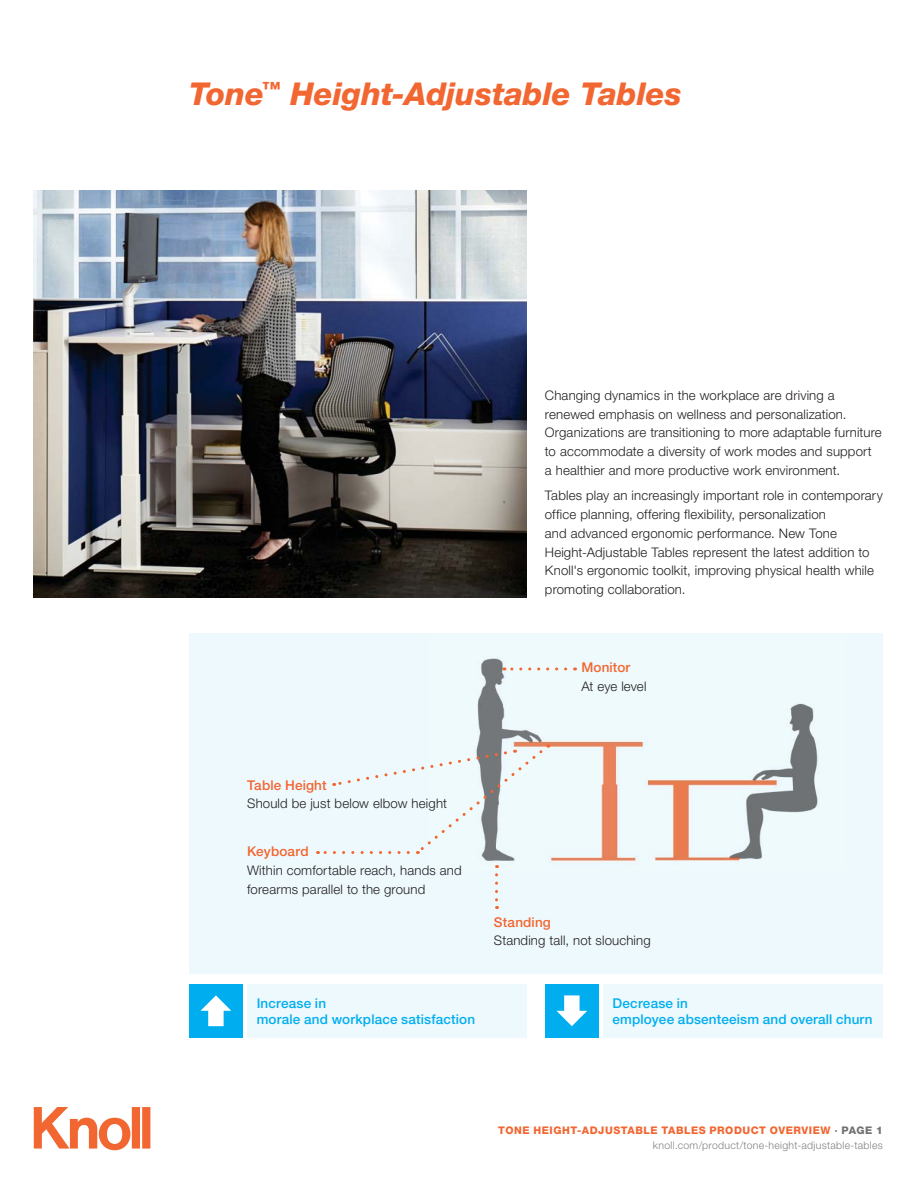
<style>
.page{position:relative;width:918px;height:1188px;background:#fff}
.page>*{position:absolute;margin:0;border:0;box-sizing:border-box;transform-origin:0 0}
.t1{font:italic 800 31.5px "Helvetica Neue";letter-spacing:-.005em;color:#f26631}
.t2{font:500 13.5px/16.5px "Helvetica Neue";letter-spacing:.01em;color:#00aeef}
.t3{font:500 13.5px "Helvetica Neue";letter-spacing:.01em;color:#f26631}
.t4{font:300 13.2px/18.8px "Helvetica Neue";letter-spacing:.01em;color:#231f20}
.t5{font:300 10.5px/15.1px "Helvetica Neue";letter-spacing:.03em;color:#808285;text-align:right}
.s1{font-weight:800;color:#f26631}
.s2{font-weight:800;color:#717073}
</style>
<div class="page">
<div style="left:189px;top:633px;width:694px;height:341px;background:#eef9fe"></div>
<img style="left:34px;top:191px;width:492px;height:406px">
<svg style="left:34px;top:1107px;width:96px;height:43px"></svg>
<div style="left:132px;top:1107px;width:8px;height:42px;background:#f26631"></div>
<div style="left:142px;top:1107px;width:8px;height:42px;background:#f26631"></div>
<img style="left:477px;top:658px;width:341px;height:211px">
<svg style="left:504px;top:667px;width:62px;height:3px"></svg>
<svg style="left:495px;top:875px;width:3px;height:34px"></svg>
<svg style="left:318px;top:745px;width:231px;height:109px"></svg>
<div style="left:248px;top:984px;width:279px;height:54px;background:#eef9fe"></div>
<div style="left:604px;top:984px;width:279px;height:54px;background:#eef9fe"></div>
<div style="left:189px;top:984px;width:54px;height:54px;background:#00aeef"></div>
<svg style="left:201px;top:995px;width:30px;height:31px"></svg>
<div style="left:545px;top:984px;width:54px;height:54px;background:#00aeef"></div>
<svg style="left:556px;top:995px;width:31px;height:31px"></svg>
<h1 class="t1" style="left:189px;top:83px;width:494px">Tone<sup>™</sup> Height-Adjustable Tables</h1>
<p class="t4" style="left:545px;top:387px;width:338px">Changing dynamics in the workplace are driving a renewed emphasis on wellness and personalization.<br>Organizations are transitioning to more adaptable furniture to accommodate a diversity of work modes and support a healthier and more productive work environment.</p>
<p class="t4" style="left:545px;top:487px;width:339px">Tables play an increasingly important role in contemporary office planning, offering flexibility, personalization<br>and advanced ergonomic performance. New Tone Height-Adjustable Tables represent the latest addition to Knoll's ergonomic toolkit, improving physical health while promoting collaboration.</p>
<p class="t3" style="left:581px;top:663px;width:50px">Monitor</p>
<p class="t4" style="left:581px;top:678px;width:67px">At eye level</p>
<p class="t3" style="left:247px;top:780px;width:81px">Table Height</p>
<p class="t4" style="left:247px;top:796px;width:201px">Should be just below elbow height</p>
<p class="t3" style="left:247px;top:846px;width:63px">Keyboard</p>
<p class="t4" style="left:247px;top:862px;width:216px">Within comfortable reach, hands and forearms parallel to the ground</p>
<p class="t3" style="left:494px;top:917px;width:58px">Standing</p>
<p class="t4" style="left:494px;top:933px;width:158px">Standing tall, not slouching</p>
<p class="t2" style="left:257px;top:996px;width:220px">Increase in<br>morale and workplace satisfaction</p>
<p class="t2" style="left:613px;top:996px;width:261px">Decrease in<br>employee absenteeism and overall churn</p>
<p class="t5" style="left:498px;top:1124px;width:386px"><span class="s1">TONE HEIGHT-ADJUSTABLE TABLES PRODUCT OVERVIEW</span> <span class="s2">· PAGE 1 </span>knoll.com/product/tone-height-adjustable-tables</p>
</div>
